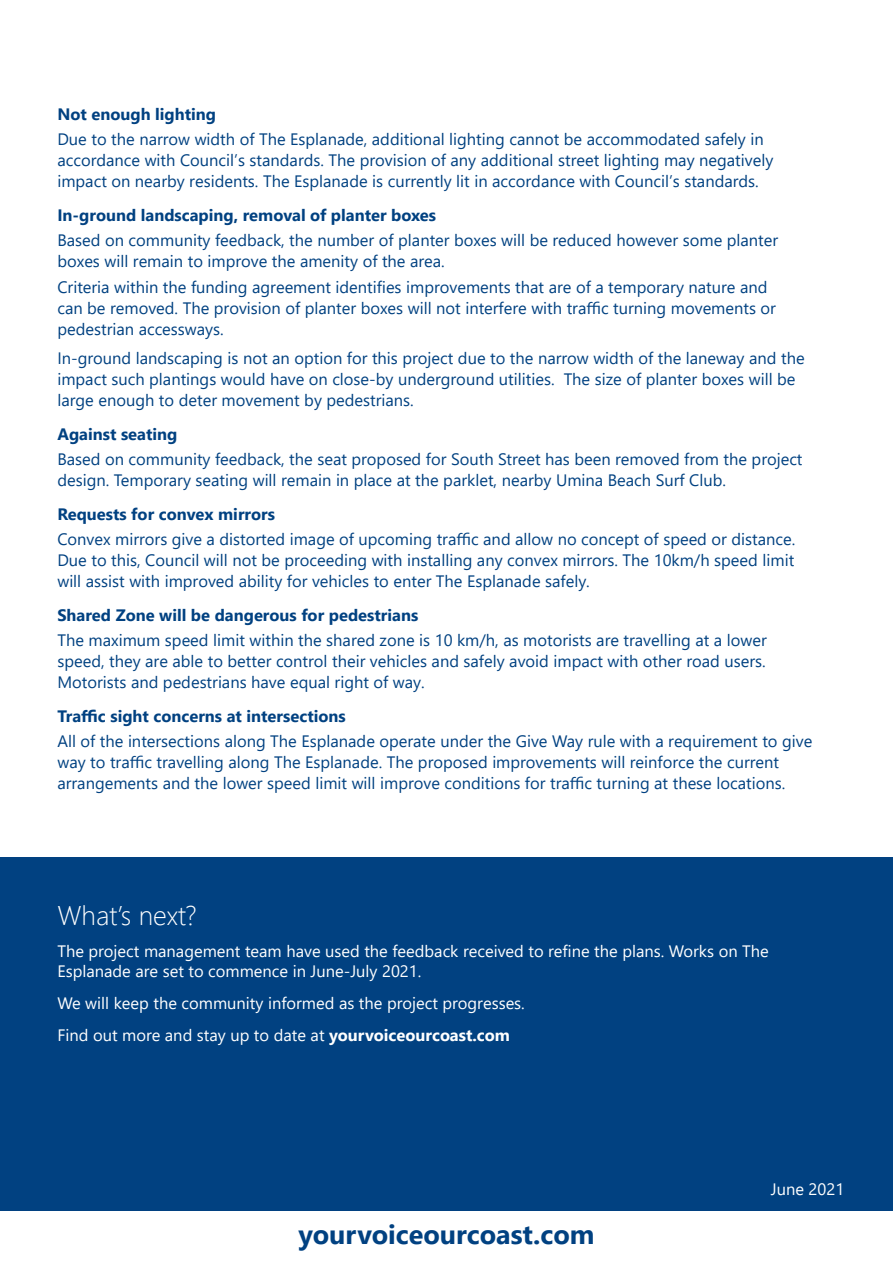
<style>
.page{position:relative;width:893px;height:1263px;background:#fff}
.page>*{position:absolute;margin:0;border:0;box-sizing:border-box;transform-origin:0 0}
.t1{font:700 27px "Segoe UI";color:#014181}
.Pa0{font:300 27px "Segoe UI";color:#fff}
.Default{font:16.5px/21px "Segoe UI";color:#014181}
.Default-2{font:16.5px/19.8px "Segoe UI";color:#fff}
.Default-3{font:700 16.5px "Segoe UI";color:#014181}
.s1{font-weight:700}
</style>
<div class="page">
<div style="left:0;top:857px;width:893px;height:354px;background:#014181"></div>
<p class="Default-3" style="left:57px;top:99px;width:160px">Not enough lighting</p>
<p class="Default" style="left:57px;top:128px;width:717px">Due to the narrow width of The Esplanade, additional lighting cannot be accommodated safely in accordance with Council’s standards. The provision of any additional street lighting may negatively impact on nearby residents. The Esplanade is currently lit in accordance with Council’s standards.</p>
<p class="Default-3" style="left:57px;top:200px;width:380px">In-ground landscaping, removal of planter boxes</p>
<p class="Default" style="left:57px;top:229px;width:722px">Based on community feedback, the number of planter boxes will be reduced however some planter boxes will remain to improve the amenity of the area.</p>
<p class="Default" style="left:57px;top:275px;width:720px">Criteria within the funding agreement identifies improvements that are of a temporary nature and can be removed. The provision of planter boxes will not interfere with traffic turning movements or pedestrian accessways.</p>
<p class="Default" style="left:57px;top:346px;width:749px">In-ground landscaping is not an option for this project due to the narrow width of the laneway and the impact such plantings would have on close-by underground utilities. The size of planter boxes will be large enough to deter movement by pedestrians.</p>
<p class="Default-3" style="left:57px;top:419px;width:121px">Against seating</p>
<p class="Default" style="left:57px;top:447px;width:747px">Based on community feedback, the seat proposed for South Street has been removed from the project design. Temporary seating will remain in place at the parklet, nearby Umina Beach Surf Club.</p>
<p class="Default-3" style="left:57px;top:499px;width:219px">Requests for convex mirrors</p>
<p class="Default" style="left:57px;top:527px;width:739px;text-align:justify">Convex mirrors give a distorted image of upcoming traffic and allow no concept of speed or distance.<br>Due to this, Council will not be proceeding with installing any convex mirrors. The 10km/h speed limit will assist with improved ability for vehicles to enter The Esplanade safely.</p>
<p class="Default-3" style="left:57px;top:600px;width:362px">Shared Zone will be dangerous for pedestrians</p>
<p class="Default" style="left:57px;top:628px;width:711px;text-align:justify">The maximum speed limit within the shared zone is 10 km/h, as motorists are travelling at a lower speed, they are able to better control their vehicles and safely avoid impact with other road users.<br>Motorists and pedestrians have equal right of way.</p>
<p class="Default-3" style="left:57px;top:701px;width:290px">Traffic sight concerns at intersections</p>
<p class="Default" style="left:57px;top:729px;width:756px">All of the intersections along The Esplanade operate under the Give Way rule with a requirement to give way to traffic travelling along The Esplanade. The proposed improvements will reinforce the current arrangements and the lower speed limit will improve conditions for traffic turning at these locations.</p>
<p class="Pa0" style="left:57px;top:890px;width:141px">What’s next?</p>
<p class="Default-2" style="left:57px;top:940px;width:713px">The project management team have used the feedback received to refine the plans. Works on The<br>Esplanade are set to commence in June-July 2021.</p>
<p class="Default-2" style="left:57px;top:992px;width:469px">We will keep the community informed as the project progresses.</p>
<p class="Default-2" style="left:57px;top:1023px;width:454px">Find out more and stay up to date at <span class="s1">yourvoiceourcoast.com</span></p>
<p class="t1" style="left:298px;top:1208px;width:298px">yourvoiceourcoast.com</p>
<p class="Default-2" style="left:771px;top:1178px;width:75px">June 2021</p>
</div>
